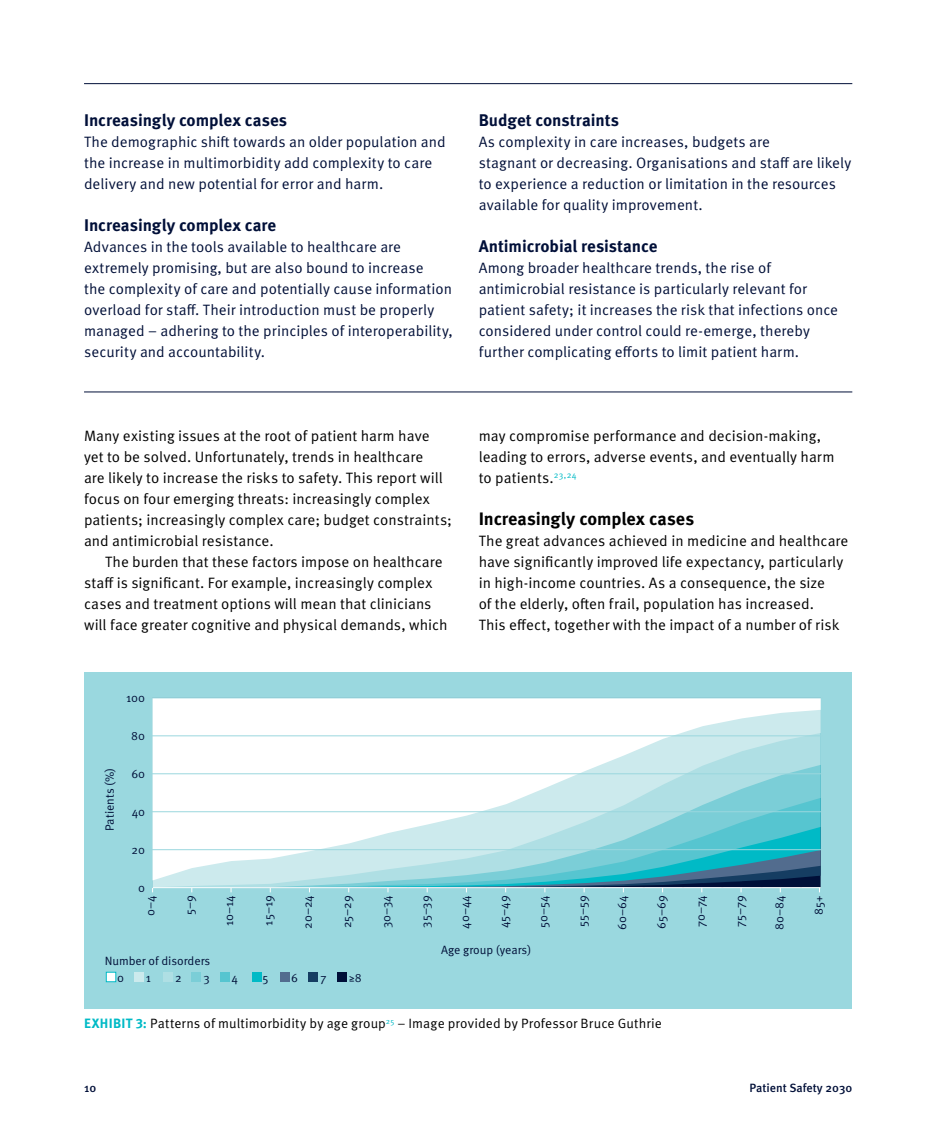
<style>
.page{position:relative;width:936px;height:1127px;background:#fff}
.page>*{position:absolute;margin:0;border:0;box-sizing:border-box;transform-origin:0 0}
.t1{font:700 18px "Meta OT";letter-spacing:-.005em;color:#000}
.t2{font:700 16.8px "Meta OT";letter-spacing:-.005em;color:#000f38}
.t3{font:15px/21px "Meta OT Norm";color:#000}
.t4{font:15px/21px "Meta OT Norm";color:#000f38}
.t5{font:13.5px "Meta OT Norm";letter-spacing:.01em;color:#000}
.t6{font:12px/16.8px "Meta OT Norm";color:#000f38}
.t7{font:500 12px "Meta OT";color:#000f38}
.s1{font-family:"Meta OT";font-weight:700;color:#00bac6}
</style>
<div class="page">
<hr style="left:84px;top:83px;width:768px;height:1px;background:#000f38">
<hr style="left:84px;top:391px;width:768px;height:1px;background:#000f38">
<div style="left:84px;top:672px;width:767px;height:336px;background:#9ad8df"></div>
<svg style="left:152px;top:880px;width:668px;height:7px;background:#5895a8"></svg>
<svg style="left:152px;top:698px;width:668px;height:182px;background:#d1ecef"></svg>
<hr style="left:152px;top:887px;width:668px;height:1px;background:#fff">
<hr style="left:140px;top:849px;width:682px;height:1px;background:#9ad7de">
<hr style="left:140px;top:811px;width:682px;height:1px;background:#9ad7de">
<hr style="left:140px;top:773px;width:682px;height:1px;background:#9ad7de">
<hr style="left:140px;top:735px;width:682px;height:1px;background:#9ad7de">
<div style="left:106px;top:972px;width:10px;height:10px;background:#fff"></div>
<div style="left:106px;top:972px;width:10px;height:10px;border:1px solid #00bac6"></div>
<div style="left:135px;top:972px;width:9px;height:10px;background:#cceaed"></div>
<div style="left:163px;top:972px;width:9px;height:10px;background:#afdfe4"></div>
<div style="left:191px;top:972px;width:10px;height:10px;background:#7bced7"></div>
<div style="left:220px;top:972px;width:9px;height:10px;background:#56c5d0"></div>
<div style="left:252px;top:972px;width:9px;height:10px;background:#00bac6"></div>
<div style="left:280px;top:972px;width:10px;height:10px;background:#526c8e"></div>
<div style="left:308px;top:972px;width:10px;height:10px;background:#153d62"></div>
<div style="left:337px;top:972px;width:9px;height:10px;background:#000f38"></div>
<p class="t2" style="left:84px;top:110px;width:205px">Increasingly complex cases</p>
<p class="t4" style="left:84px;top:131px;width:363px">The demographic shift towards an older population and the increase in multimorbidity add complexity to care delivery and new potential for error and harm.</p>
<p class="t2" style="left:84px;top:215px;width:193px">Increasingly complex care</p>
<p class="t4" style="left:84px;top:236px;width:370px">Advances in the tools available to healthcare are extremely promising, but are also bound to increase<br>the complexity of care and potentially cause information overload for staff. Their introduction must be properly managed – adhering to the principles of interoperability, security and accountability.</p>
<p class="t2" style="left:478px;top:110px;width:142px">Budget constraints</p>
<p class="t4" style="left:478px;top:131px;width:374px">As complexity in care increases, budgets are<br>stagnant or decreasing. Organisations and staff are likely to experience a reduction or limitation in the resources available for quality improvement.</p>
<p class="t2" style="left:478px;top:236px;width:180px">Antimicrobial resistance</p>
<p class="t4" style="left:478px;top:257px;width:361px">Among broader healthcare trends, the rise of antimicrobial resistance is particularly relevant for patient safety; it increases the risk that infections once considered under control could re-emerge, thereby further complicating efforts to limit patient harm.</p>
<p class="t3" style="left:84px;top:425px;width:369px">Many existing issues at the root of patient harm have yet to be solved. Unfortunately, trends in healthcare<br>are likely to increase the risks to safety. This report will focus on four emerging threats: increasingly complex patients; increasingly complex care; budget constraints; and antimicrobial resistance.</p>
<p class="t3" style="left:84px;top:551px;width:365px;text-indent:21px">The burden that these factors impose on healthcare staff is significant. For example, increasingly complex cases and treatment options will mean that clinicians will face greater cognitive and physical demands, which</p>
<p class="t6" style="left:126px;top:690px;width:21px">100</p>
<p class="t6" style="left:101px;top:831px;width:65px;rotate:-90deg">Patients (%)</p>
<p class="t6" style="left:131px;top:728px;width:15px">80</p>
<p class="t6" style="left:131px;top:766px;width:15px">60</p>
<p class="t6" style="left:132px;top:804px;width:15px">40</p>
<p class="t6" style="left:132px;top:842px;width:15px">20</p>
<p class="t6" style="left:138px;top:880px;width:8px">0</p>
<p class="t3" style="left:478px;top:425px;width:357px">may compromise performance and decision-making, leading to errors, adverse events, and eventually harm to patients.<sup>23,24</sup></p>
<p class="t1" style="left:478px;top:507px;width:217px">Increasingly complex cases</p>
<p class="t3" style="left:478px;top:530px;width:371px">The great advances achieved in medicine and healthcare have significantly improved life expectancy, particularly in high-income countries. As a consequence, the size<br>of the elderly, often frail, population has increased.<br>This effect, together with the impact of a number of risk</p>
<p class="t6" style="left:299px;top:929px;width:35px;rotate:-90deg">20–24</p>
<p class="t6" style="left:339px;top:928px;width:34px;rotate:-90deg">25–29</p>
<p class="t6" style="left:378px;top:928px;width:34px;rotate:-90deg">30–34</p>
<p class="t6" style="left:417px;top:928px;width:34px;rotate:-90deg">35–39</p>
<p class="t6" style="left:456px;top:929px;width:35px;rotate:-90deg">40–44</p>
<p class="t6" style="left:496px;top:928px;width:34px;rotate:-90deg">45–49</p>
<p class="t6" style="left:535px;top:928px;width:34px;rotate:-90deg">50–54</p>
<p class="t6" style="left:574px;top:927px;width:33px;rotate:-90deg">55–59</p>
<p class="t6" style="left:613px;top:929px;width:36px;rotate:-90deg">60–64</p>
<p class="t6" style="left:653px;top:929px;width:35px;rotate:-90deg">65–69</p>
<p class="t6" style="left:692px;top:927px;width:33px;rotate:-90deg">70–74</p>
<p class="t6" style="left:731px;top:927px;width:33px;rotate:-90deg">75–79</p>
<p class="t6" style="left:771px;top:930px;width:36px;rotate:-90deg">80–84</p>
<p class="t6" style="left:221px;top:926px;width:33px;rotate:-90deg">10–14</p>
<p class="t6" style="left:260px;top:926px;width:32px;rotate:-90deg">15–19</p>
<p class="t6" style="left:142px;top:916px;width:22px;rotate:-90deg">0–4</p>
<p class="t6" style="left:181px;top:915px;width:22px;rotate:-90deg">5–9</p>
<p class="t6" style="left:810px;top:915px;width:21px;rotate:-90deg">85+</p>
<p class="t6" style="left:117px;top:952px;width:95px;text-indent:-12px">Number of disorders<br>0</p>
<p class="t6" style="left:146px;top:969px;width:7px">1</p>
<p class="t6" style="left:175px;top:969px;width:8px">2</p>
<p class="t6" style="left:203px;top:969px;width:8px">3</p>
<p class="t6" style="left:231px;top:969px;width:8px">4</p>
<p class="t6" style="left:262px;top:969px;width:8px">5</p>
<p class="t6" style="left:291px;top:969px;width:8px">6</p>
<p class="t6" style="left:320px;top:969px;width:8px">7</p>
<p class="t6" style="left:349px;top:969px;width:14px">≥8</p>
<p class="t6" style="left:441px;top:942px;width:92px">Age group (years)</p>
<p class="t5" style="left:84px;top:1015px;width:579px"><span class="s1">EXHIBIT 3:</span> Patterns of multimorbidity by age group<sup>25</sup> – Image provided by Professor Bruce Guthrie</p>
<p class="t7" style="left:84px;top:1080px;width:14px">10</p>
<p class="t7" style="left:749px;top:1080px;width:104px">Patient Safety 2030</p>
</div>
